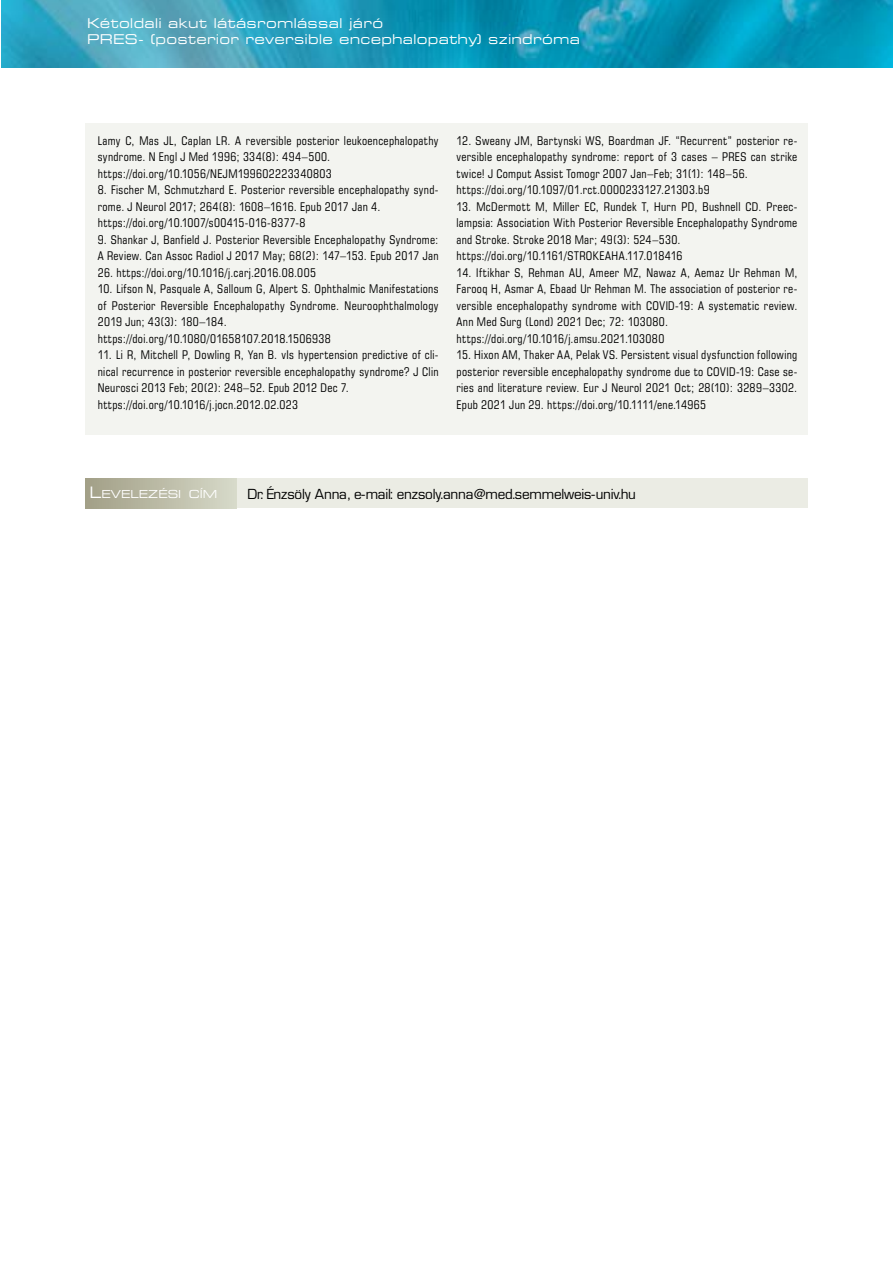
<style>
.page{position:relative;width:893px;height:1263px;background:#fff}
.page>*{position:absolute;margin:0;border:0;box-sizing:border-box;transform-origin:0 0}
.t1{font:13.5px/16.2px "Square 721 Ex PFL";letter-spacing:.015em;color:#fff}
.t2{font:13.5px "Square 721 PFL";letter-spacing:.01em;color:#000}
.t3{font:12px/16.5px "Square 721 Cn PFL";letter-spacing:.03em;color:#000}
.t4{font:10.95px "Square 721 Ex PFL";color:#fff}
.s1{font-size:15.75px}
</style>
<div class="page">
<img style="left:1px;top:0;width:892px;height:68px">
<div style="left:85px;top:123px;width:723px;height:312px;background:#f3f4f0"></div>
<div style="left:85px;top:478px;width:723px;height:30px;background:#ebece4"></div>
<div style="left:85px;top:478px;width:151px;height:30px;background:linear-gradient(to right,#a19e86,#d7d9c9)"></div>
<p class="t1" style="left:87px;top:15px;width:494px">Kétoldali akut látásromlással járó<br>PRES- (posterior reversible encephalopathy) szindróma</p>
<p class="t3" style="left:98px;top:132px;width:342px">Lamy C, Mas JL, Caplan LR. A reversible posterior leukoencephalopathy syndrome. N Engl J Med 1996; 334(8): 494–500. https://doi.org/10.1056/NEJM199602223340803</p>
<p class="t3" style="left:98px;top:182px;width:342px">8. Fischer M, Schmutzhard E. Posterior reversible encephalopathy synd&shy;rome. J Neurol 2017; 264(8): 1608–1616. Epub 2017 Jan 4. https://doi.org/10.1007/s00415-016-8377-8</p>
<p class="t3" style="left:98px;top:231px;width:342px">9. Shankar J, Banfield J. Posterior Reversible Encephalopathy Syndrome:<br>A Review. Can Assoc Radiol J 2017 May; 68(2): 147–153. Epub 2017 Jan</p>
<p class="t3" style="left:98px;top:264px;width:220px">26. https://doi.org/10.1016/j.carj.2016.08.005</p>
<p class="t3" style="left:98px;top:281px;width:342px">10. Lifson N, Pasquale A, Salloum G, Alpert S. Ophthalmic Manifestations of Posterior Reversible Encephalopathy Syndrome. Neuroophthalmology 2019 Jun; 43(3): 180–184. https://doi.org/10.1080/01658107.2018.1506938</p>
<p class="t3" style="left:98px;top:347px;width:342px">11. Li R, Mitchell P, Dowling R, Yan B. vIs hypertension predictive of cli&shy;nical recurrence in posterior reversible encephalopathy syndrome? J Clin Neurosci 2013 Feb; 20(2): 248–52. Epub 2012 Dec 7. https://doi.org/10.1016/j.jocn.2012.02.023</p>
<p class="t3" style="left:457px;top:132px;width:342px">12. Sweany JM, Bartynski WS, Boardman JF. “Recurrent” posterior re&shy;versible encephalopathy syndrome: report of 3 cases – PRES can strike twice! J Comput Assist Tomogr 2007 Jan–Feb; 31(1): 148–56. https://doi.org/10.1097/01.rct.0000233127.21303.b9</p>
<p class="t3" style="left:457px;top:198px;width:342px">13. McDermott M, Miller EC, Rundek T, Hurn PD, Bushnell CD. Preec&shy;lampsia: Association With Posterior Reversible Encephalopathy Syndrome and Stroke. Stroke 2018 Mar; 49(3): 524–530. https://doi.org/10.1161/STROKEAHA.117.018416</p>
<p class="t3" style="left:457px;top:264px;width:342px">14. Iftikhar S, Rehman AU, Ameer MZ, Nawaz A, Aemaz Ur Rehman M, Farooq H, Asmar A, Ebaad Ur Rehman M. The association of posterior re&shy;versible encephalopathy syndrome with COVID-19: A systematic review.<br>Ann Med Surg (Lond) 2021 Dec; 72: 103080. https://doi.org/10.1016/j.amsu.2021.103080</p>
<p class="t3" style="left:457px;top:347px;width:342px;text-align:justify">15. Hixon AM, Thaker AA, Pelak VS. Persistent visual dysfunction following posterior reversible encephalopathy syndrome due to COVID-19: Case se&shy;ries and literature review. Eur J Neurol 2021 Oct; 28(10): 3289–3302.<br>Epub 2021 Jun 29. https://doi.org/10.1111/ene.14965</p>
<p class="t4" style="left:90px;top:488px;width:129px"><span class="s1">L</span>EVELEZÉSI CÍM</p>
<p class="t2" style="left:247px;top:486px;width:389px">Dr. Énzsöly Anna, e-mail: enzsoly.anna@med.semmelweis-univ.hu</p>
</div>
